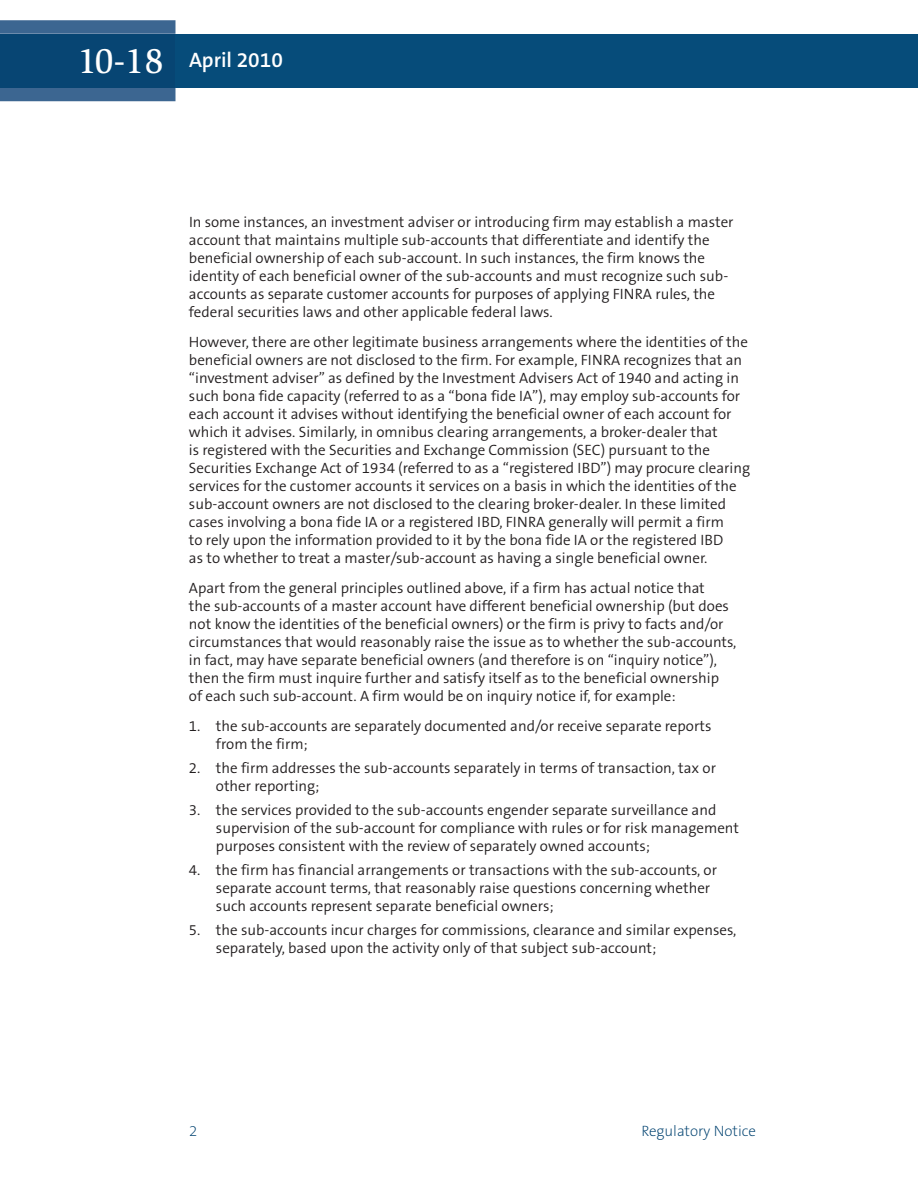
<style>
.page{position:relative;width:918px;height:1188px;background:#fff}
.page>*{position:absolute;margin:0;border:0;box-sizing:border-box;transform-origin:0 0}
.t1{font:500 36px "Slimbach LT";color:#fff}
.t2{font:600 21px "The Sans B6";color:#fff}
.t3{font:300 15px/18px "The Sans B4";color:#231f20}
.t4{font:200 15px "The Sans B2";color:#004270}
</style>
<div class="page">
<div style="left:176px;top:34px;width:742px;height:54px;background:#064c7a"></div>
<svg style="left:0;top:20px;width:176px;height:81px;background:#406993"></svg>
<div style="left:0;top:34px;width:176px;height:54px;background:#074573"></div>
<h1 class="t1" style="left:78px;top:47px;width:88px">10-18</h1>
<h2 class="t2" style="left:189px;top:49px;width:95px">April 2010</h2>
<p class="t3" style="left:189px;top:214px;width:546px">In some instances, an investment adviser or introducing firm may establish a master account that maintains multiple sub-accounts that differentiate and identify the beneficial ownership of each sub-account. In such instances, the firm knows the identity of each beneficial owner of the sub-accounts and must recognize such sub&shy;accounts as separate customer accounts for purposes of applying FINRA rules, the federal securities laws and other applicable federal laws.</p>
<p class="t3" style="left:189px;top:334px;width:563px">However, there are other legitimate business arrangements where the identities of the beneficial owners are not disclosed to the firm. For example, FINRA recognizes that an “investment adviser” as defined by the Investment Advisers Act of 1940 and acting in such bona fide capacity (referred to as a “bona fide IA”), may employ sub-accounts for each account it advises without identifying the beneficial owner of each account for which it advises. Similarly, in omnibus clearing arrangements, a broker-dealer that<br>is registered with the Securities and Exchange Commission (SEC) pursuant to the Securities Exchange Act of 1934 (referred to as a “registered IBD”) may procure clearing services for the customer accounts it services on a basis in which the identities of the sub-account owners are not disclosed to the clearing broker-dealer. In these limited cases involving a bona fide IA or a registered IBD, FINRA generally will permit a firm<br>to rely upon the information provided to it by the bona fide IA or the registered IBD<br>as to whether to treat a master/sub-account as having a single beneficial owner.</p>
<p class="t3" style="left:189px;top:580px;width:549px">Apart from the general principles outlined above, if a firm has actual notice that<br>the sub-accounts of a master account have different beneficial ownership (but does not know the identities of the beneficial owners) or the firm is privy to facts and/or circumstances that would reasonably raise the issue as to whether the sub-accounts, in fact, may have separate beneficial owners (and therefore is on “inquiry notice”), then the firm must inquire further and satisfy itself as to the beneficial ownership<br>of each such sub-account. A firm would be on inquiry notice if, for example:</p>
<p class="t3" style="left:216px;top:718px;width:497px;text-indent:-27px">1. the sub-accounts are separately documented and/or receive separate reports from the firm;</p>
<p class="t3" style="left:216px;top:760px;width:502px;text-indent:-27px">2. the firm addresses the sub-accounts separately in terms of transaction, tax or other reporting;</p>
<p class="t3" style="left:216px;top:802px;width:524px;text-indent:-27px">3. the services provided to the sub-accounts engender separate surveillance and supervision of the sub-account for compliance with rules or for risk management purposes consistent with the review of separately owned accounts;</p>
<p class="t3" style="left:216px;top:862px;width:503px;text-indent:-27px">4. the firm has financial arrangements or transactions with the sub-accounts, or separate account terms, that reasonably raise questions concerning whether such accounts represent separate beneficial owners;</p>
<p class="t3" style="left:216px;top:922px;width:522px;text-indent:-27px">5. the sub-accounts incur charges for commissions, clearance and similar expenses, separately, based upon the activity only of that subject sub-account;</p>
<p class="t4" style="left:189px;top:1123px;width:10px">2</p>
<p class="t4" style="left:641px;top:1123px;width:116px">Regulatory Notice</p>
</div>
